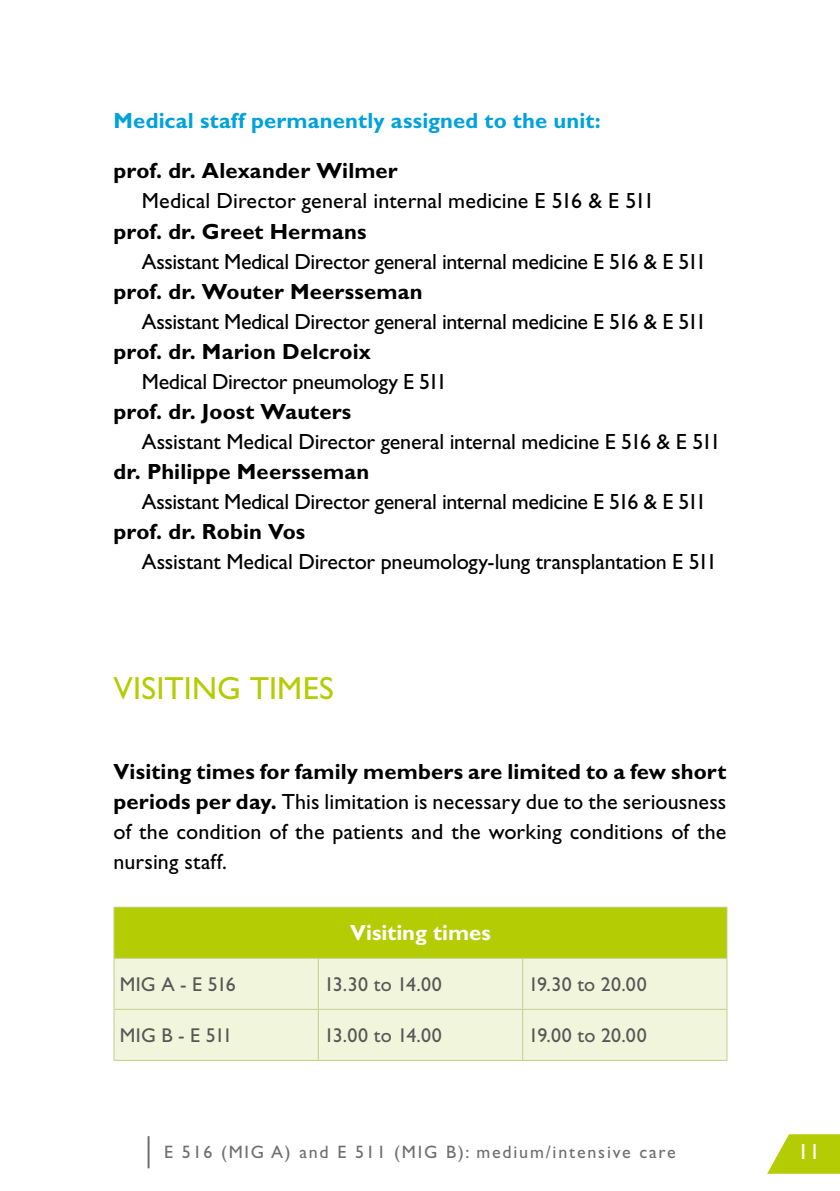
<style>
.page{position:relative;width:840px;height:1191px;background:#fff}
.page>*{position:absolute;margin:0;border:0;box-sizing:border-box;transform-origin:0 0}
.t1{font:32px "Gill Sans Std";letter-spacing:.01em;color:#b4cc04}
.t2{font:22px/30px "Gill Sans Std";letter-spacing:-.015em;color:#000;text-align:justify}
.t3{font:700 22px "Gill Sans Std";letter-spacing:.005em;color:#000}
.t4{font:22px "Gill Sans Std";letter-spacing:.005em;color:#000}
.t5{font:700 22px "Gill Sans Std";letter-spacing:.01em;color:#00a2dc}
.t6{font:700 22px "Gill Sans Std";color:#fff}
.t7{font:22px "Gill Sans Std";color:#fff}
.t8{font:20px "Gill Sans Std";letter-spacing:.01em;color:#575756}
.t9{font:18px "Gill Sans Std";letter-spacing:.1em;color:#706f6f}
.s1{font-weight:700}
</style>
<div class="page">
<hr style="left:147px;top:1136px;width:2px;height:32px;background:#706f6f">
<svg style="left:767px;top:1134px;width:72px;height:39px"></svg>
<div style="left:114px;top:907px;width:612px;height:51px;background:#b4cc04"></div>
<div style="left:114px;top:958px;width:612px;height:101px;background:#f1f5db"></div>
<hr style="left:113px;top:906px;width:205px;height:1px;background:#c2ce8e">
<hr style="left:113px;top:907px;width:1px;height:50px;background:#c2ce8e">
<hr style="left:318px;top:906px;width:204px;height:1px;background:#c2ce8e">
<hr style="left:522px;top:906px;width:205px;height:1px;background:#c2ce8e">
<hr style="left:726px;top:907px;width:1px;height:50px;background:#c2ce8e">
<hr style="left:113px;top:957px;width:205px;height:1px;background:#c2ce8e">
<hr style="left:113px;top:958px;width:1px;height:50px;background:#c2ce8e">
<hr style="left:318px;top:957px;width:204px;height:1px;background:#c2ce8e">
<hr style="left:317px;top:958px;width:1px;height:50px;background:#c2ce8e">
<hr style="left:522px;top:957px;width:205px;height:1px;background:#c2ce8e">
<hr style="left:522px;top:958px;width:1px;height:50px;background:#c2ce8e">
<hr style="left:726px;top:958px;width:1px;height:50px;background:#c2ce8e">
<hr style="left:113px;top:1008px;width:205px;height:1px;background:#c2ce8e">
<hr style="left:113px;top:1009px;width:1px;height:50px;background:#c2ce8e">
<hr style="left:318px;top:1008px;width:204px;height:1px;background:#c2ce8e">
<hr style="left:317px;top:1009px;width:1px;height:50px;background:#c2ce8e">
<hr style="left:522px;top:1008px;width:205px;height:1px;background:#c2ce8e">
<hr style="left:522px;top:1009px;width:1px;height:50px;background:#c2ce8e">
<hr style="left:726px;top:1009px;width:1px;height:50px;background:#c2ce8e">
<hr style="left:113px;top:1059px;width:205px;height:1px;background:#c2ce8e">
<hr style="left:318px;top:1059px;width:204px;height:1px;background:#c2ce8e">
<hr style="left:522px;top:1059px;width:205px;height:1px;background:#c2ce8e">
<p class="t5" style="left:113px;top:108px;width:488px">Medical staff permanently assigned to the unit:</p>
<p class="t3" style="left:113px;top:158px;width:286px">prof. dr. Alexander Wilmer</p>
<p class="t4" style="left:142px;top:188px;width:514px">Medical Director general internal medicine E 516 &amp; E 511</p>
<p class="t3" style="left:113px;top:218px;width:254px">prof. dr. Greet Hermans</p>
<p class="t2" style="left:142px;top:246px;width:566px">Assistant Medical Director general internal medicine E 516 &amp; E 511</p>
<p class="t3" style="left:113px;top:278px;width:310px">prof. dr. Wouter Meersseman</p>
<p class="t2" style="left:142px;top:306px;width:566px">Assistant Medical Director general internal medicine E 516 &amp; E 511</p>
<p class="t3" style="left:113px;top:338px;width:259px">prof. dr. Marion Delcroix</p>
<p class="t2" style="left:142px;top:366px;width:306px">Medical Director pneumology E 511</p>
<p class="t3" style="left:113px;top:398px;width:239px">prof. dr. Joost Wauters</p>
<p class="t2" style="left:142px;top:426px;width:580px">Assistant Medical Director general internal medicine E 516 &amp; E 511</p>
<p class="t3" style="left:113px;top:458px;width:257px">dr. Philippe Meersseman</p>
<p class="t2" style="left:142px;top:486px;width:566px">Assistant Medical Director general internal medicine E 516 &amp; E 511</p>
<p class="t3" style="left:113px;top:518px;width:193px">prof. dr. Robin Vos</p>
<p class="t2" style="left:142px;top:546px;width:576px">Assistant Medical Director pneumology-lung transplantation E 511</p>
<h1 class="t1" style="left:113px;top:669px;width:221px">VISITING TIMES</h1>
<p class="t2" style="left:113px;top:756px;width:614px"><span class="s1">Visiting times for family members are limited to a few short periods per day.</span> This limitation is necessary due to the seriousness of the condition of the patients and the working conditions of the nursing staff.</p>
<p class="t6" style="left:350px;top:919px;width:142px">Visiting times</p>
<p class="t8" style="left:120px;top:972px;width:118px">MIG A - E 516</p>
<p class="t8" style="left:324px;top:972px;width:119px">13.30 to 14.00</p>
<p class="t8" style="left:528px;top:972px;width:120px">19.30 to 20.00</p>
<p class="t8" style="left:120px;top:1023px;width:114px">MIG B - E 511</p>
<p class="t8" style="left:324px;top:1023px;width:119px">13.00 to 14.00</p>
<p class="t8" style="left:528px;top:1023px;width:120px">19.00 to 20.00</p>
<p class="t9" style="left:164px;top:1141px;width:512px">E 516 (MIG A) and E 511 (MIG B): medium/intensive care</p>
<p class="t7" style="left:797px;top:1138px;width:23px">11</p>
</div>
